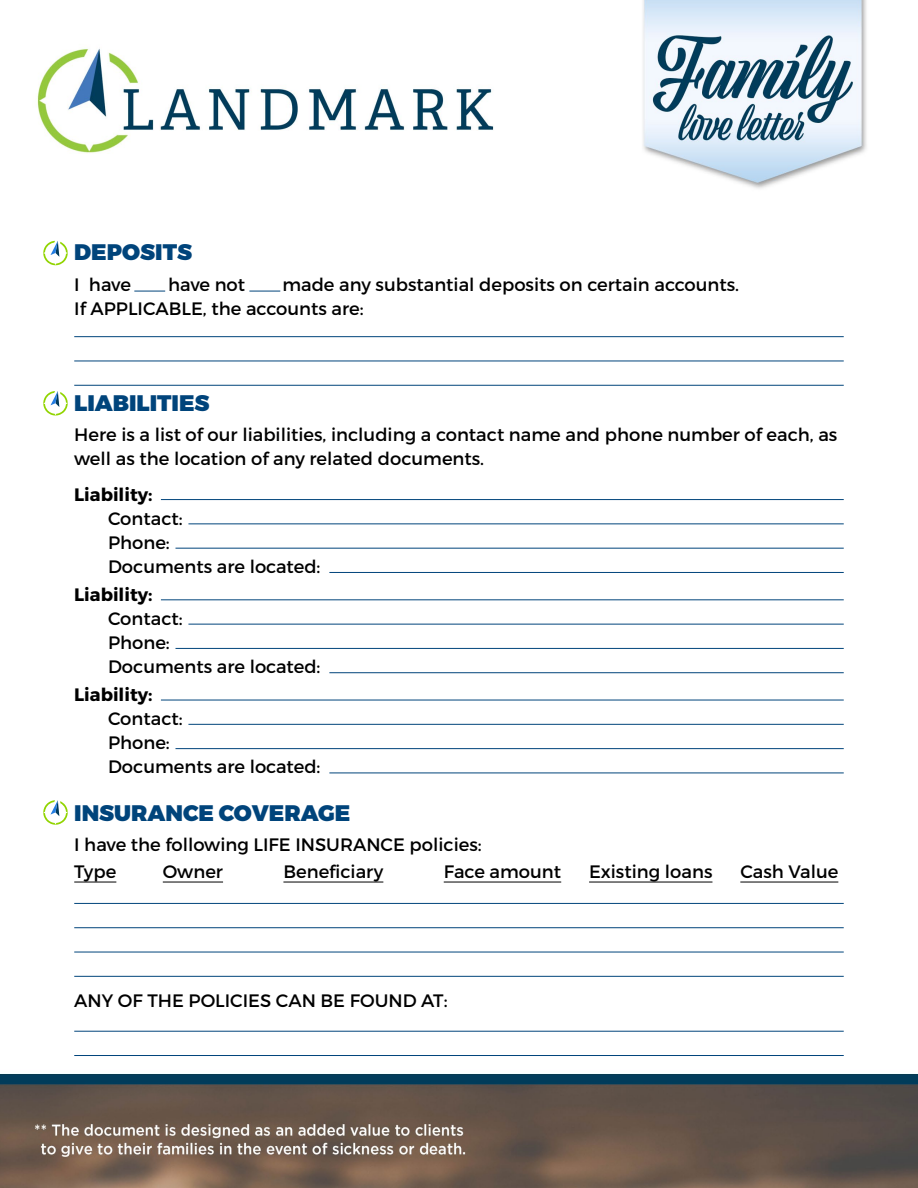
<style>
.page{position:relative;width:918px;height:1188px;background:#fff}
.page>*{position:absolute;margin:0;border:0;box-sizing:border-box;transform-origin:0 0}
.t1{font:900 22.5px "Montserrat";color:#00447b}
.t2{font:18px/24px "Montserrat";color:#000}
.t3{font:700 18px "Montserrat";color:#000}
</style>
<div class="page">
<img style="left:0;top:0;width:918px;height:1188px">
<hr style="left:74px;top:882px;width:42px;height:1px;background:#000">
<hr style="left:163px;top:882px;width:60px;height:1px;background:#000">
<hr style="left:283px;top:882px;width:100px;height:1px;background:#000">
<hr style="left:444px;top:882px;width:117px;height:1px;background:#000">
<hr style="left:589px;top:882px;width:123px;height:1px;background:#000">
<hr style="left:740px;top:882px;width:98px;height:1px;background:#000">
<svg style="left:43px;top:800px;width:25px;height:25px"></svg>
<hr style="left:74px;top:336px;width:770px;height:1px;background:#00447b">
<hr style="left:74px;top:903px;width:770px;height:1px;background:#00447b">
<hr style="left:74px;top:361px;width:770px;height:1px;background:#00447b">
<hr style="left:74px;top:927px;width:770px;height:1px;background:#00447b">
<hr style="left:74px;top:385px;width:770px;height:1px;background:#00447b">
<hr style="left:74px;top:952px;width:770px;height:1px;background:#00447b">
<hr style="left:74px;top:1031px;width:770px;height:1px;background:#00447b">
<hr style="left:74px;top:976px;width:770px;height:1px;background:#00447b">
<hr style="left:74px;top:1055px;width:770px;height:1px;background:#00447b">
<hr style="left:161px;top:499px;width:683px;height:1px;background:#00447b">
<hr style="left:161px;top:600px;width:683px;height:1px;background:#00447b">
<hr style="left:161px;top:700px;width:683px;height:1px;background:#00447b">
<hr style="left:188px;top:524px;width:656px;height:1px;background:#00447b">
<hr style="left:188px;top:624px;width:656px;height:1px;background:#00447b">
<hr style="left:188px;top:724px;width:656px;height:1px;background:#00447b">
<hr style="left:176px;top:548px;width:668px;height:1px;background:#00447b">
<hr style="left:176px;top:648px;width:668px;height:1px;background:#00447b">
<hr style="left:176px;top:748px;width:668px;height:1px;background:#00447b">
<hr style="left:329px;top:572px;width:515px;height:1px;background:#00447b">
<hr style="left:329px;top:672px;width:515px;height:1px;background:#00447b">
<hr style="left:329px;top:773px;width:515px;height:1px;background:#00447b">
<hr style="left:134px;top:291px;width:31px;height:1px;background:#00447b">
<hr style="left:249px;top:291px;width:31px;height:1px;background:#00447b">
<svg style="left:43px;top:391px;width:25px;height:25px"></svg>
<svg style="left:43px;top:241px;width:25px;height:24px"></svg>
<p class="t1" style="left:74px;top:238px;width:119px">DEPOSITS</p>
<p class="t2" style="left:74px;top:272px;width:58px">I have</p>
<p class="t2" style="left:168px;top:272px;width:79px">have not</p>
<p class="t2" style="left:74px;top:272px;width:666px;text-indent:208px">made any substantial deposits on certain accounts.<br>If APPLICABLE, the accounts are:</p>
<p class="t1" style="left:74px;top:389px;width:137px">LIABILITIES</p>
<p class="t2" style="left:74px;top:423px;width:765px">Here is a list of our liabilities, including a contact name and phone number of each, as well as the location of any related documents.</p>
<p class="t3" style="left:74px;top:483px;width:80px">Liability:</p>
<p class="t2" style="left:108px;top:506px;width:214px">Contact:<br>Phone:<br>Documents are located:</p>
<p class="t3" style="left:74px;top:583px;width:80px">Liability:</p>
<p class="t2" style="left:108px;top:606px;width:214px">Contact:<br>Phone:<br>Documents are located:</p>
<p class="t3" style="left:74px;top:684px;width:80px">Liability:</p>
<p class="t2" style="left:108px;top:707px;width:214px">Contact:<br>Phone:<br>Documents are located:</p>
<p class="t1" style="left:74px;top:798px;width:278px">INSURANCE COVERAGE</p>
<p class="t2" style="left:74px;top:831px;width:409px;line-height:27px">I have the following LIFE INSURANCE policies:<br>Type</p>
<p class="t2" style="left:163px;top:860px;width:62px">Owner</p>
<p class="t2" style="left:283px;top:860px;width:101px">Beneficiary</p>
<p class="t2" style="left:444px;top:860px;width:119px">Face amount</p>
<p class="t2" style="left:589px;top:860px;width:125px">Existing loans</p>
<p class="t2" style="left:740px;top:860px;width:100px">Cash Value</p>
<p class="t2" style="left:74px;top:989px;width:375px">ANY OF THE POLICIES CAN BE FOUND AT:</p>
</div>
